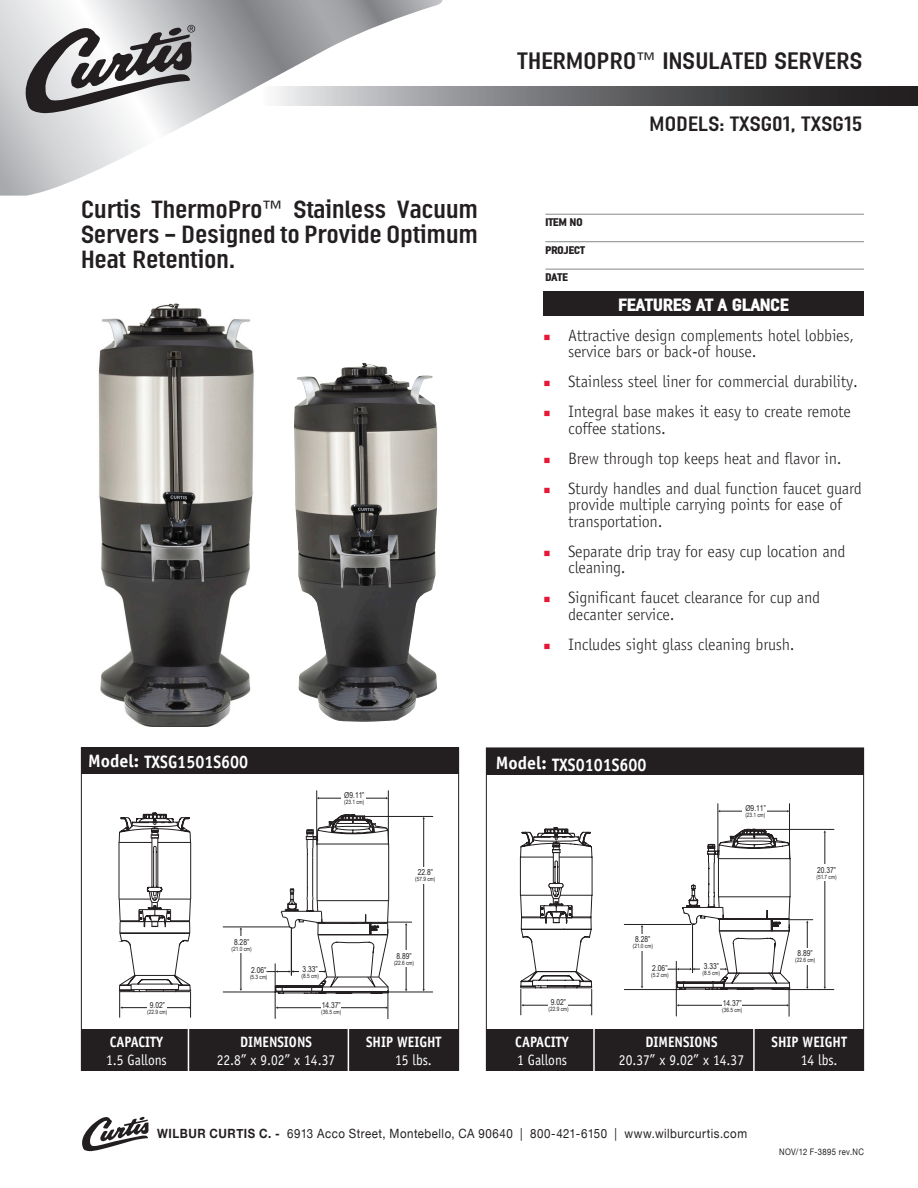
<style>
.page{position:relative;width:918px;height:1188px;background:#fff}
.page>*{position:absolute;margin:0;border:0;box-sizing:border-box;transform-origin:0 0}
.Bullets{font:25.05px/25px "Linotype Ordinar";color:#231f20;text-align:justify}
.t1{font:24px "Linotype Ordinar";color:#231f20}
.t2{font:21px "Linotype Ordinar";color:#231f20}
.t3{font:700 18px "Officina Sans";color:#fff}
.SubSubhead{font:700 18px "Linotype Ordinar";color:#fff}
.Bullets-2{font:300 16.5px/16.5px "Officina Sans";letter-spacing:-.02em;color:#231f20}
.t4{font:15px "Officina Sans";color:#fff;scale:.9 1}
.t5{font:700 15px "Officina Sans";color:#fff;scale:.9 1}
.Box{font:12.75px "Helvetica Neue";letter-spacing:.045em;color:#231f20;scale:.9 1}
.SubSubhead-2{font:700 11.25px "Linotype Ordinar";color:#231f20}
.Box-2{font:9px "Helvetica Neue";letter-spacing:.055em;color:#231f20;scale:.85 1}
.t6{font:8.1px "Arial Narrow";color:#231f20}
.t7{font:5.85px "Arial Narrow";color:#231f20}
.s1{font-family:"PI1";font-weight:400;font-size:10.5px;color:#e51836}
.s2{font-weight:700}
</style>
<div class="page">
<div style="left:543px;top:291px;width:321px;height:25px;background:#231f20"></div>
<hr style="left:545px;top:214px;width:319px;height:1px;background:#939598">
<hr style="left:545px;top:241px;width:319px;height:1px;background:#939598">
<hr style="left:545px;top:269px;width:319px;height:1px;background:#939598">
<svg style="left:0;top:0;width:443px;height:196px"></svg>
<svg style="left:258px;top:86px;width:660px;height:20px;background:#747476"></svg>
<svg style="left:22px;top:24px;width:174px;height:90px"></svg>
<hr style="left:388px;top:791px;width:1px;height:54px;background:#231f20">
<hr style="left:316px;top:791px;width:1px;height:54px;background:#231f20">
<hr style="left:383px;top:992px;width:50px;height:1px;background:#231f20">
<hr style="left:354px;top:816px;width:79px;height:1px;background:#231f20">
<hr style="left:223px;top:992px;width:56px;height:1px;background:#231f20">
<hr style="left:423px;top:818px;width:1px;height:172px;background:#231f20">
<hr style="left:318px;top:798px;width:69px;height:1px;background:#231f20">
<div style="left:415px;top:867px;width:19px;height:17px;background:#fff"></div>
<div style="left:341px;top:794px;width:25px;height:12px;background:#fff"></div>
<svg style="left:119px;top:813px;width:72px;height:204px"></svg>
<svg style="left:119px;top:814px;width:148px;height:178px"></svg>
<svg style="left:267px;top:814px;width:145px;height:205px"></svg>
<div style="left:487px;top:748px;width:377px;height:27px;background:#231f20"></div>
<div style="left:81px;top:747px;width:377px;height:27px;background:#231f20"></div>
<div style="left:81px;top:1030px;width:377px;height:41px;background:#231f20"></div>
<hr style="left:188px;top:1027px;width:1px;height:52px;background:#fff">
<hr style="left:348px;top:1023px;width:1px;height:52px;background:#fff">
<div style="left:487px;top:1030px;width:377px;height:41px;background:#231f20"></div>
<hr style="left:593px;top:1027px;width:2px;height:52px;background:#fff">
<hr style="left:753px;top:1023px;width:2px;height:52px;background:#fff">
<svg style="left:82px;top:1116px;width:67px;height:35px"></svg>
<img style="left:294px;top:363px;width:144px;height:359px">
<img style="left:98px;top:303px;width:156px;height:424px">
<hr style="left:789px;top:804px;width:1px;height:54px;background:#231f20">
<hr style="left:718px;top:804px;width:1px;height:54px;background:#231f20">
<hr style="left:784px;top:989px;width:50px;height:1px;background:#231f20">
<hr style="left:755px;top:829px;width:79px;height:1px;background:#231f20">
<hr style="left:624px;top:989px;width:56px;height:1px;background:#231f20">
<hr style="left:624px;top:924px;width:67px;height:1px;background:#231f20">
<hr style="left:642px;top:927px;width:1px;height:60px;background:#231f20">
<hr style="left:825px;top:832px;width:1px;height:155px;background:#231f20">
<hr style="left:720px;top:811px;width:68px;height:1px;background:#231f20">
<div style="left:632px;top:934px;width:20px;height:16px;background:#fff"></div>
<div style="left:816px;top:865px;width:19px;height:16px;background:#fff"></div>
<div style="left:743px;top:807px;width:24px;height:12px;background:#fff"></div>
<svg style="left:520px;top:827px;width:73px;height:188px"></svg>
<hr style="left:521px;top:988px;width:71px;height:1px;background:#231f20">
<hr style="left:521px;top:918px;width:70px;height:1px;background:#231f20">
<svg style="left:668px;top:828px;width:145px;height:188px"></svg>
<p class="t1" style="left:518px;top:47px;width:346px">THERMOPRO™ INSULATED SERVERS</p>
<p class="Bullets" style="left:81px;top:196px;width:399px">Curtis ThermoPro™ Stainless Vacuum Servers - Designed to Provide Optimum Heat Retention.</p>
<p class="t2" style="left:650px;top:111px;width:214px">MODELS: TXSG01, TXSG15</p>
<p class="SubSubhead-2" style="left:545px;top:215px;width:39px">ITEM NO</p>
<p class="SubSubhead-2" style="left:545px;top:243px;width:41px">PROJECT</p>
<p class="SubSubhead-2" style="left:545px;top:270px;width:24px">DATE</p>
<p class="SubSubhead" style="left:618px;top:293px;width:172px">FEATURES AT A GLANCE</p>
<p class="Bullets-2" style="left:568px;top:327px;width:288px;text-indent:-24px"><span class="s1">n</span> Attractive design complements hotel lobbies, service bars or back-of house.</p>
<p class="Bullets-2" style="left:544px;top:373px;width:315px"><span class="s1">n</span> Stainless steel liner for commercial durability.</p>
<p class="Bullets-2" style="left:568px;top:403px;width:284px;text-indent:-24px"><span class="s1">n</span> Integral base makes it easy to create remote coffee stations.</p>
<p class="Bullets-2" style="left:544px;top:450px;width:299px"><span class="s1">n</span> Brew through top keeps heat and flavor in.</p>
<p class="Bullets-2" style="left:568px;top:480px;width:295px;text-indent:-24px"><span class="s1">n</span> Sturdy handles and dual function faucet guard provide multiple carrying points for ease of transportation.</p>
<p class="Bullets-2" style="left:568px;top:543px;width:279px;text-indent:-24px"><span class="s1">n</span> Separate drip tray for easy cup location and cleaning.</p>
<p class="Bullets-2" style="left:568px;top:589px;width:254px;text-indent:-24px"><span class="s1">n</span> Significant faucet clearance for cup and decanter service.</p>
<p class="Bullets-2" style="left:544px;top:636px;width:252px"><span class="s1">n</span> Includes sight glass cleaning brush.</p>
<p class="t3" style="left:88px;top:751px;width:162px">Model: TXSG1501S600</p>
<p class="t3" style="left:496px;top:753px;width:152px">Model: TXS0101S600</p>
<p class="t6" style="left:150px;top:999px;width:17px">9.02”</p>
<p class="t7" style="left:147px;top:1007px;width:22px">(22.9 cm)</p>
<p class="t6" style="left:234px;top:936px;width:17px">8.28”</p>
<p class="t7" style="left:232px;top:944px;width:22px">(21.0 cm)</p>
<p class="t6" style="left:251px;top:964px;width:17px">2.06”</p>
<p class="t7" style="left:250px;top:973px;width:19px">(5.3 cm)</p>
<p class="t6" style="left:344px;top:789px;width:21px">Ø9.11”</p>
<p class="t7" style="left:344px;top:798px;width:22px">(23.1 cm)</p>
<p class="t6" style="left:303px;top:963px;width:17px">3.33”</p>
<p class="t7" style="left:301px;top:971px;width:19px">(8.5 cm)</p>
<p class="t6" style="left:322px;top:999px;width:20px">14.37”</p>
<p class="t7" style="left:321px;top:1008px;width:22px">(36.5 cm)</p>
<p class="t6" style="left:418px;top:867px;width:17px">22.8”</p>
<p class="t7" style="left:415px;top:875px;width:22px">(57.9 cm)</p>
<p class="t6" style="left:396px;top:950px;width:17px">8.89”</p>
<p class="t7" style="left:394px;top:959px;width:22px">(22.6 cm)</p>
<p class="t6" style="left:551px;top:996px;width:17px">9.02”</p>
<p class="t7" style="left:548px;top:1005px;width:22px">(22.9 cm)</p>
<p class="t6" style="left:635px;top:933px;width:17px">8.28”</p>
<p class="t7" style="left:633px;top:942px;width:22px">(21.0 cm)</p>
<p class="t6" style="left:652px;top:962px;width:17px">2.06”</p>
<p class="t7" style="left:651px;top:971px;width:19px">(5.2 cm)</p>
<p class="t6" style="left:745px;top:802px;width:22px">Ø9.11”</p>
<p class="t7" style="left:745px;top:811px;width:22px">(23.1 cm)</p>
<p class="t6" style="left:704px;top:960px;width:17px">3.33”</p>
<p class="t7" style="left:703px;top:969px;width:19px">(8.5 cm)</p>
<p class="t6" style="left:723px;top:997px;width:20px">14.37”</p>
<p class="t7" style="left:722px;top:1005px;width:22px">(36.5 cm)</p>
<p class="t6" style="left:817px;top:864px;width:20px">20.37”</p>
<p class="t7" style="left:816px;top:873px;width:22px">(51.7 cm)</p>
<p class="t6" style="left:798px;top:948px;width:17px">8.89”</p>
<p class="t7" style="left:795px;top:956px;width:22px">(22.6 cm)</p>
<p class="t5" style="left:110px;top:1033px;width:61px">CAPACITY</p>
<p class="t5" style="left:240px;top:1033px;width:81px">DIMENSIONS</p>
<p class="t5" style="left:366px;top:1033px;width:85px">SHIP WEIGHT</p>
<p class="t4" style="left:106px;top:1051px;width:69px">1.5 Gallons</p>
<p class="t4" style="left:217px;top:1051px;width:133px">22.8” x 9.02” x 14.37</p>
<p class="t4" style="left:395px;top:1051px;width:42px">15 lbs.</p>
<p class="t5" style="left:515px;top:1033px;width:61px">CAPACITY</p>
<p class="t5" style="left:646px;top:1033px;width:81px">DIMENSIONS</p>
<p class="t5" style="left:772px;top:1033px;width:85px">SHIP WEIGHT</p>
<p class="t4" style="left:517px;top:1051px;width:57px">1 Gallons</p>
<p class="t4" style="left:619px;top:1051px;width:141px">20.37” x 9.02” x 14.37</p>
<p class="t4" style="left:801px;top:1051px;width:42px">14 lbs.</p>
<p class="Box" style="left:157px;top:1122px;width:657px"><span class="s2">WILBUR CURTIS C. -</span> 6913 Acco Street, Montebello, CA 90640 | 800-421-6150 | www.wilburcurtis.com</p>
<p class="Box-2" style="left:779px;top:1144px;width:101px">NOV/12 F-3895 rev.NC</p>
</div>
